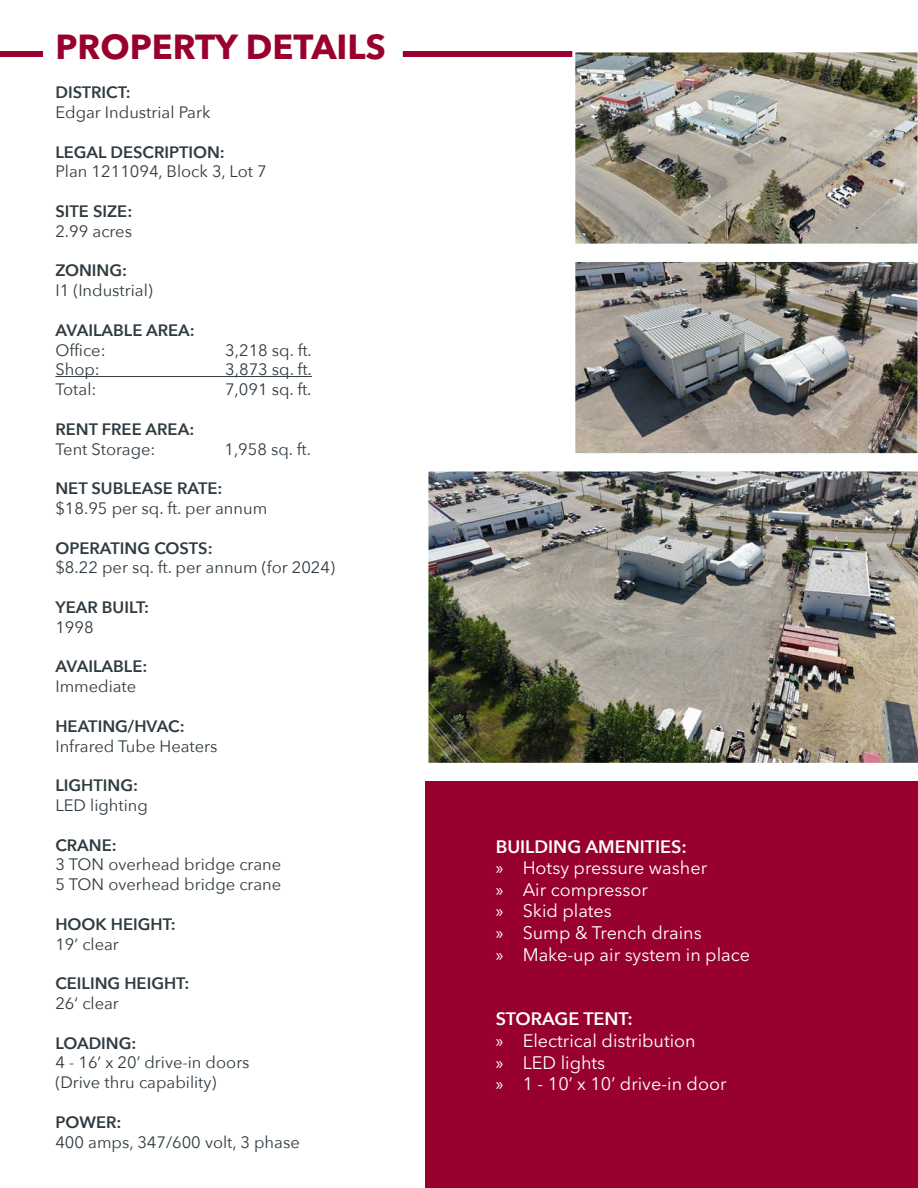
<style>
.page{position:relative;width:918px;height:1188px;background:#fff}
.page>*{position:absolute;margin:0;border:0;box-sizing:border-box;transform-origin:0 0}
.t1{font:700 34.5px "Avenir Next LT Pro";color:#99002e}
.t2{font:18px "Avenir Next LT Pro";color:#fff}
.t3{font:600 18px "Avenir Next";color:#fff}
.t4{font:16.5px "Avenir Next";color:#2f3b41}
.t5{font:600 16.5px "Avenir Next";color:#2f3b41}
.s1{font-family:"Myriad Pro"}
</style>
<div class="page">
<hr style="left:55px;top:376px;width:257px;height:1px;background:#2f3b41">
<div style="left:403px;top:51px;width:515px;height:6px;background:#99002e"></div>
<div style="left:0;top:51px;width:43px;height:6px;background:#99002e"></div>
<img style="left:572px;top:51px;width:346px;height:193px">
<img style="left:575px;top:261px;width:343px;height:193px">
<img style="left:428px;top:471px;width:490px;height:292px">
<div style="left:425px;top:781px;width:493px;height:407px;background:#98012d"></div>
<p class="t1" style="left:55px;top:25px;width:332px">PROPERTY DETAILS</p>
<p class="t5" style="left:55px;top:78px;width:77px">DISTRICT:</p>
<p class="t4" style="left:55px;top:98px;width:157px">Edgar Industrial Park</p>
<p class="t5" style="left:55px;top:138px;width:171px">LEGAL DESCRIPTION:</p>
<p class="t4" style="left:55px;top:158px;width:213px">Plan 1211094, Block 3, Lot 7</p>
<p class="t5" style="left:55px;top:197px;width:78px">SITE SIZE:</p>
<p class="t4" style="left:55px;top:217px;width:78px">2.99 acres</p>
<p class="t5" style="left:55px;top:256px;width:73px">ZONING:</p>
<p class="t4" style="left:55px;top:276px;width:99px">I1 (Industrial)</p>
<p class="t5" style="left:55px;top:316px;width:141px">AVAILABLE AREA:</p>
<p class="t4" style="left:55px;top:336px;width:52px">Office:</p>
<p class="t4" style="left:225px;top:336px;width:88px">3,218 sq. ft.</p>
<p class="t4" style="left:55px;top:356px;width:46px">Shop:</p>
<p class="t4" style="left:225px;top:356px;width:88px">3,873 sq. ft.</p>
<p class="t4" style="left:55px;top:375px;width:43px">Total:</p>
<p class="t4" style="left:225px;top:375px;width:88px">7,091 sq. ft.</p>
<p class="t5" style="left:55px;top:415px;width:140px">RENT FREE AREA:</p>
<p class="t4" style="left:55px;top:435px;width:102px">Tent Storage:</p>
<p class="t4" style="left:224px;top:435px;width:88px">1,958 sq. ft.</p>
<p class="t5" style="left:55px;top:474px;width:169px">NET SUBLEASE RATE:</p>
<p class="t4" style="left:55px;top:494px;width:213px">$18.95 per sq. ft. per annum</p>
<p class="t5" style="left:55px;top:534px;width:159px">OPERATING COSTS:</p>
<p class="t4" style="left:55px;top:554px;width:281px">$8.22 per sq. ft. per annum (for 2024)</p>
<p class="t5" style="left:55px;top:593px;width:95px">YEAR BUILT:</p>
<p class="t4" style="left:55px;top:613px;width:40px">1998</p>
<p class="t5" style="left:55px;top:652px;width:93px">AVAILABLE:</p>
<p class="t4" style="left:55px;top:672px;width:82px">Immediate</p>
<p class="t5" style="left:55px;top:712px;width:131px">HEATING/HVAC:</p>
<p class="t4" style="left:55px;top:732px;width:163px">Infrared Tube Heaters</p>
<p class="t5" style="left:55px;top:771px;width:84px">LIGHTING:</p>
<p class="t4" style="left:55px;top:791px;width:94px">LED lighting</p>
<p class="t5" style="left:55px;top:831px;width:63px">CRANE:</p>
<p class="t4" style="left:55px;top:851px;width:227px">3 TON overhead bridge crane</p>
<p class="t4" style="left:55px;top:870px;width:227px">5 TON overhead bridge crane</p>
<p class="t5" style="left:55px;top:910px;width:122px">HOOK HEIGHT:</p>
<p class="t4" style="left:55px;top:930px;width:65px">19’ clear</p>
<p class="t5" style="left:55px;top:969px;width:136px">CEILING HEIGHT:</p>
<p class="t4" style="left:55px;top:989px;width:65px">26‘ clear</p>
<p class="t5" style="left:55px;top:1029px;width:83px">LOADING:</p>
<p class="t4" style="left:55px;top:1049px;width:196px">4 - 16’ x 20’ drive-in doors</p>
<p class="t4" style="left:55px;top:1068px;width:163px">(Drive thru capability)</p>
<p class="t5" style="left:55px;top:1108px;width:68px">POWER:</p>
<p class="t4" style="left:55px;top:1128px;width:246px">400 amps, 347/600 volt, 3 phase</p>
<p class="t3" style="left:496px;top:831px;width:193px">BUILDING AMENITIES:</p>
<p class="t2" style="left:496px;top:857px;width:213px"><span class="s1">»</span> Hotsy pressure washer</p>
<p class="t2" style="left:496px;top:879px;width:154px"><span class="s1">»</span> Air compressor</p>
<p class="t2" style="left:496px;top:900px;width:118px"><span class="s1">»</span> Skid plates</p>
<p class="t2" style="left:496px;top:922px;width:208px"><span class="s1">»</span> Sump &amp; Trench drains</p>
<p class="t2" style="left:496px;top:944px;width:256px"><span class="s1">»</span> Make-up air system in place</p>
<p class="t3" style="left:496px;top:1004px;width:139px">STORAGE TENT:</p>
<p class="t2" style="left:496px;top:1030px;width:202px"><span class="s1">»</span> Electrical distribution</p>
<p class="t2" style="left:496px;top:1052px;width:111px"><span class="s1">»</span> LED lights</p>
<p class="t2" style="left:496px;top:1073px;width:232px"><span class="s1">»</span> 1 - 10’ x 10’ drive-in door</p>
</div>
